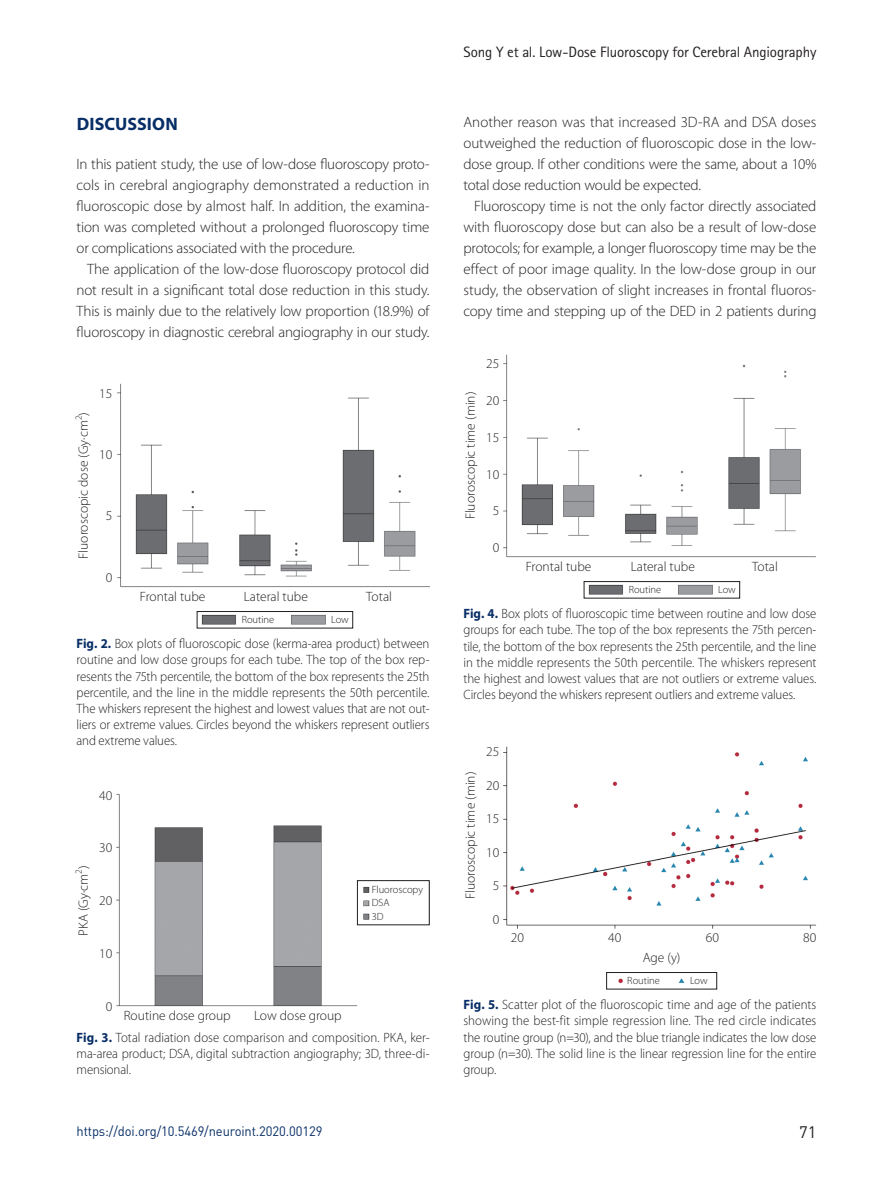
<style>
.page{position:relative;width:893px;height:1191px;background:#fff}
.page>*{position:absolute;margin:0;border:0;box-sizing:border-box;transform-origin:0 0}
.t1{font:700 18px "Myriad Pro";letter-spacing:.005em;color:#072e66}
.t2{font:16.5px "DIN Pro";color:#231f20}
.t3{font:300 15px/21px "Myriad Pro";letter-spacing:-.015em;color:#231f20;text-align:justify}
.t4{font:15px "Rotis Sans Serif Std";letter-spacing:-.01em;color:#231f20}
.t5{font:300 13.5px/16.2px "Myriad Pro";letter-spacing:-.005em;color:#231f20;text-align:justify;scale:.95 1}
.t6{font:300 13.5px "Myriad Pro";letter-spacing:-.005em;color:#231f20}
.t7{font:13.5px "DIN Pro";letter-spacing:-.01em;color:#072e66;scale:.96 1}
.t8{font:300 10.5px/13.5px "Myriad Pro";color:#231f20}
.s1{font-weight:700;color:#072e66}
</style>
<div class="page">
<img style="left:117px;top:383px;width:312px;height:205px">
<img style="left:201px;top:614px;width:35px;height:11px">
<img style="left:291px;top:614px;width:35px;height:11px">
<div style="left:197px;top:611px;width:156px;height:17px;border:1px solid #231f20"></div>
<img style="left:116px;top:793px;width:313px;height:214px">
<div style="left:357px;top:880px;width:72px;height:44px;background:#fff"></div>
<svg style="left:363px;top:886px;width:7px;height:34px"></svg>
<div style="left:357px;top:880px;width:72px;height:45px;border:1px solid #231f20"></div>
<img style="left:503px;top:354px;width:313px;height:204px">
<img style="left:588px;top:584px;width:35px;height:11px">
<img style="left:678px;top:584px;width:35px;height:11px">
<div style="left:584px;top:581px;width:156px;height:17px;border:1px solid #231f20"></div>
<img style="left:503px;top:746px;width:313px;height:183px">
<svg style="left:618px;top:978px;width:5px;height:6px"></svg>
<svg style="left:678px;top:978px;width:7px;height:5px"></svg>
<div style="left:606px;top:972px;width:111px;height:17px;border:1px solid #231f20"></div>
<h1 class="t1" style="left:77px;top:112px;width:103px">DISCUSSION</h1>
<p class="t3" style="left:77px;top:154px;width:354px">In this patient study, the use of low-dose fluoroscopy proto&shy;cols in cerebral angiography demonstrated a reduction in fluoroscopic dose by almost half. In addition, the examina&shy;tion was completed without a prolonged fluoroscopy time or complications associated with the procedure.</p>
<p class="t3" style="left:77px;top:259px;width:354px;text-indent:11px">The application of the low-dose fluoroscopy protocol did not result in a significant total dose reduction in this study.<br>This is mainly due to the relatively low proportion (18.9%) of fluoroscopy in diagnostic cerebral angiography in our study.</p>
<p class="t6" style="left:76px;top:558px;width:148px;rotate:-90deg">Fluoroscopic dose (Gy·cm<sup>2</sup>)</p>
<p class="t6" style="left:99px;top:386px;width:15px">15</p>
<p class="t6" style="left:99px;top:447px;width:15px">10</p>
<p class="t6" style="left:106px;top:508px;width:8px">5</p>
<p class="t6" style="left:106px;top:569px;width:8px">0</p>
<p class="t6" style="left:140px;top:588px;width:67px">Frontal tube</p>
<p class="t6" style="left:366px;top:588px;width:27px">Total</p>
<p class="t8" style="left:242px;top:613px;width:34px">Routine</p>
<p class="t8" style="left:331px;top:613px;width:19px">Low</p>
<p class="t6" style="left:244px;top:588px;width:66px">Lateral tube</p>
<p class="t5" style="left:77px;top:636px;width:373px"><span class="s1">Fig. 2.</span> Box plots of fluoroscopic dose (kerma-area product) between routine and low dose groups for each tube. The top of the box rep&shy;resents the 75th percentile, the bottom of the box represents the 25th percentile, and the line in the middle represents the 50th percentile.<br>The whiskers represent the highest and lowest values that are not out&shy;liers or extreme values. Circles beyond the whiskers represent outliers and extreme values.</p>
<p class="t6" style="left:99px;top:787px;width:15px">40</p>
<p class="t6" style="left:76px;top:935px;width:72px;rotate:-90deg">PKA (Gy·cm<sup>2</sup>)</p>
<p class="t6" style="left:99px;top:840px;width:15px">30</p>
<p class="t6" style="left:99px;top:893px;width:15px">20</p>
<p class="t6" style="left:99px;top:946px;width:15px">10</p>
<p class="t6" style="left:106px;top:998px;width:8px">0</p>
<p class="t6" style="left:124px;top:1007px;width:108px">Routine dose group</p>
<p class="t6" style="left:254px;top:1007px;width:89px">Low dose group</p>
<p class="t8" style="left:372px;top:882px;width:53px">Fluoroscopy<br>DSA<br>3D</p>
<p class="t5" style="left:77px;top:1029px;width:373px"><span class="s1">Fig. 3.</span> Total radiation dose comparison and composition. PKA, ker&shy;ma-area product; DSA, digital subtraction angiography; 3D, three-di&shy;mensional.</p>
<p class="t7" style="left:77px;top:1122px;width:258px">https://doi.org/10.5469/neuroint.2020.00129</p>
<p class="t4" style="left:464px;top:43px;width:354px">Song Y et al. Low-Dose Fluoroscopy for Cerebral Angiography</p>
<p class="t3" style="left:463px;top:112px;width:354px">Another reason was that increased 3D-RA and DSA doses outweighed the reduction of fluoroscopic dose in the low&shy;dose group. If other conditions were the same, about a 10% total dose reduction would be expected.</p>
<p class="t3" style="left:463px;top:196px;width:354px;text-indent:11px">Fluoroscopy time is not the only factor directly associated with fluoroscopy dose but can also be a result of low-dose protocols; for example, a longer fluoroscopy time may be the effect of poor image quality. In the low-dose group in our study, the observation of slight increases in frontal fluoros&shy;copy time and stepping up of the DED in 2 patients during</p>
<p class="t6" style="left:463px;top:519px;width:129px;rotate:-90deg">Fluoroscopic time (min)</p>
<p class="t6" style="left:486px;top:356px;width:15px">25</p>
<p class="t6" style="left:486px;top:393px;width:15px">20</p>
<p class="t6" style="left:486px;top:430px;width:15px">15</p>
<p class="t6" style="left:486px;top:466px;width:15px">10</p>
<p class="t6" style="left:493px;top:503px;width:8px">5</p>
<p class="t6" style="left:493px;top:540px;width:8px">0</p>
<p class="t6" style="left:631px;top:559px;width:66px">Lateral tube</p>
<p class="t5" style="left:463px;top:606px;width:373px"><span class="s1">Fig. 4.</span> Box plots of fluoroscopic time between routine and low dose groups for each tube. The top of the box represents the 75th percen&shy;tile, the bottom of the box represents the 25th percentile, and the line in the middle represents the 50th percentile. The whiskers represent the highest and lowest values that are not outliers or extreme values.<br>Circles beyond the whiskers represent outliers and extreme values.</p>
<p class="t6" style="left:526px;top:559px;width:67px">Frontal tube</p>
<p class="t6" style="left:752px;top:559px;width:27px">Total</p>
<p class="t8" style="left:629px;top:583px;width:34px">Routine</p>
<p class="t8" style="left:718px;top:583px;width:19px">Low</p>
<p class="t6" style="left:463px;top:899px;width:129px;rotate:-90deg">Fluoroscopic time (min)</p>
<p class="t6" style="left:486px;top:744px;width:15px">25</p>
<p class="t6" style="left:486px;top:778px;width:15px">20</p>
<p class="t6" style="left:486px;top:811px;width:15px">15</p>
<p class="t6" style="left:486px;top:845px;width:15px">10</p>
<p class="t6" style="left:493px;top:878px;width:8px">5</p>
<p class="t6" style="left:493px;top:911px;width:8px">0</p>
<p class="t6" style="left:511px;top:930px;width:15px">20</p>
<p class="t6" style="left:608px;top:930px;width:15px">40</p>
<p class="t6" style="left:706px;top:930px;width:15px">60</p>
<p class="t6" style="left:803px;top:930px;width:15px">80</p>
<p class="t6" style="left:643px;top:949px;width:39px">Age (y)</p>
<p class="t8" style="left:627px;top:974px;width:34px">Routine</p>
<p class="t8" style="left:690px;top:974px;width:19px">Low</p>
<p class="t5" style="left:463px;top:996px;width:373px"><span class="s1">Fig. 5.</span> Scatter plot of the fluoroscopic time and age of the patients showing the best-fit simple regression line. The red circle indicates the routine group (n=30), and the blue triangle indicates the low dose group (n=30). The solid line is the linear regression line for the entire group.</p>
<p class="t2" style="left:799px;top:1120px;width:19px">71</p>
</div>
